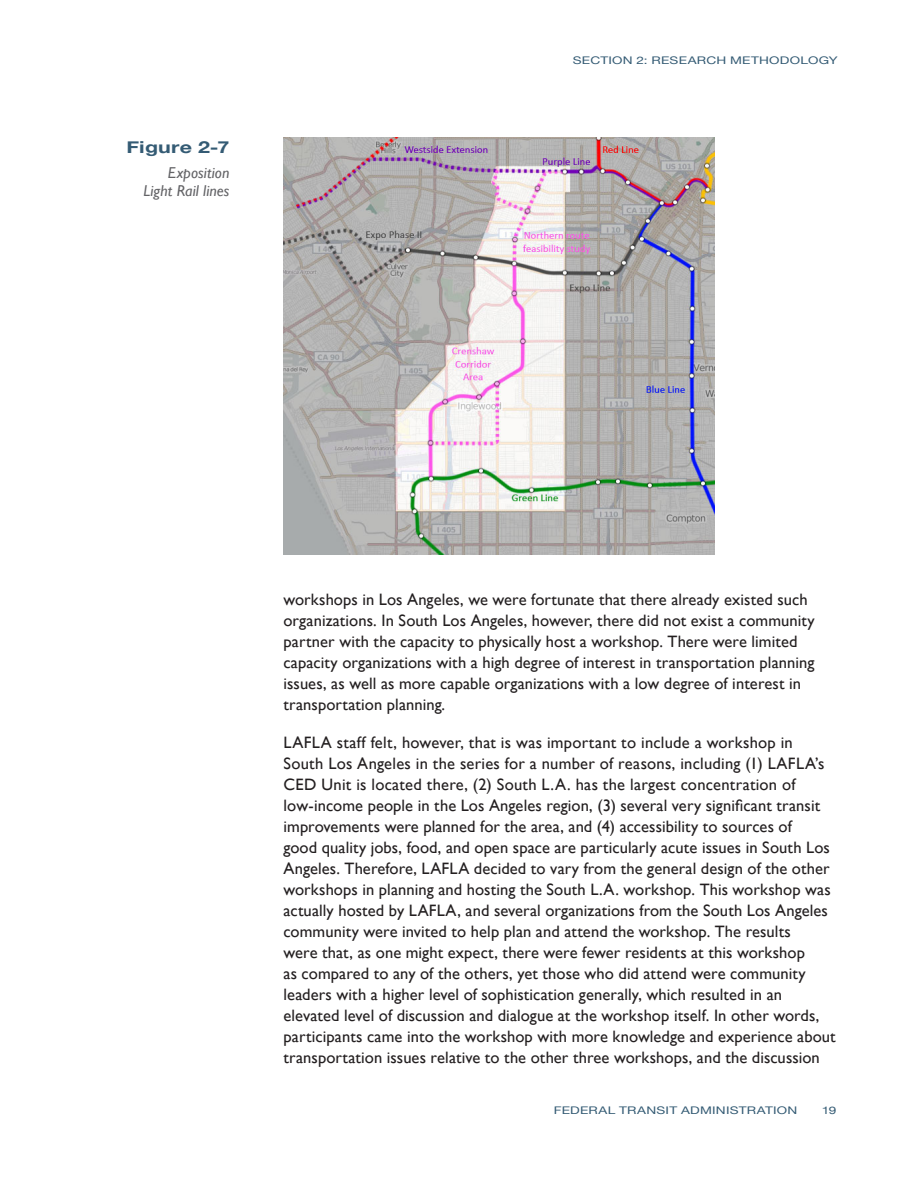
<style>
.page{position:relative;width:918px;height:1188px;background:#fff}
.page>*{position:absolute;margin:0;border:0;box-sizing:border-box;transform-origin:0 0}
.Body_Text{font:16.5px/21px "Gill Sans";letter-spacing:.005em;color:#231f20}
.Figure_Table_head{font:700 16.5px "Helvetica Neue";letter-spacing:.01em;color:#345b74;scale:1.3 1}
.Figure_Table_body_te{font:italic 15.75px "Gill Sans";letter-spacing:.01em;color:#636366}
.t1{font:10.5px "Helvetica Neue";letter-spacing:.02em;color:#345b74;scale:1.3 1}
</style>
<div class="page">
<img style="left:284px;top:137px;width:430px;height:417px">
<h2 class="Figure_Table_head" style="left:127px;top:132px;width:81px">Figure 2-7</h2>
<p class="Figure_Table_body_te" style="left:168px;top:163px;width:63px">Exposition</p>
<p class="Figure_Table_body_te" style="left:144px;top:182px;width:87px">Light Rail lines</p>
<p class="t1" style="left:573px;top:51px;width:205px">SECTION 2: RESEARCH METHODOLOGY</p>
<p class="Body_Text" style="left:284px;top:590px;width:533px">workshops in Los Angeles, we were fortunate that there already existed such organizations. In South Los Angeles, however, there did not exist a community partner with the capacity to physically host a workshop. There were limited capacity organizations with a high degree of interest in transportation planning issues, as well as more capable organizations with a low degree of interest in transportation planning.</p>
<p class="Body_Text" style="left:284px;top:732px;width:554px">LAFLA staff felt, however, that is was important to include a workshop in South Los Angeles in the series for a number of reasons, including (1) LAFLA’s CED Unit is located there, (2) South L.A. has the largest concentration of low-income people in the Los Angeles region, (3) several very significant transit improvements were planned for the area, and (4) accessibility to sources of<br>good quality jobs, food, and open space are particularly acute issues in South Los Angeles. Therefore, LAFLA decided to vary from the general design of the other workshops in planning and hosting the South L.A. workshop. This workshop was actually hosted by LAFLA, and several organizations from the South Los Angeles community were invited to help plan and attend the workshop. The results<br>were that, as one might expect, there were fewer residents at this workshop<br>as compared to any of the others, yet those who did attend were community leaders with a higher level of sophistication generally, which resulted in an elevated level of discussion and dialogue at the workshop itself. In other words, participants came into the workshop with more knowledge and experience about transportation issues relative to the other three workshops, and the discussion</p>
<p class="t1" style="left:554px;top:1102px;width:189px">FEDERAL TRANSIT ADMINISTRATION</p>
<p class="t1" style="left:822px;top:1102px;width:13px">19</p>
</div>
